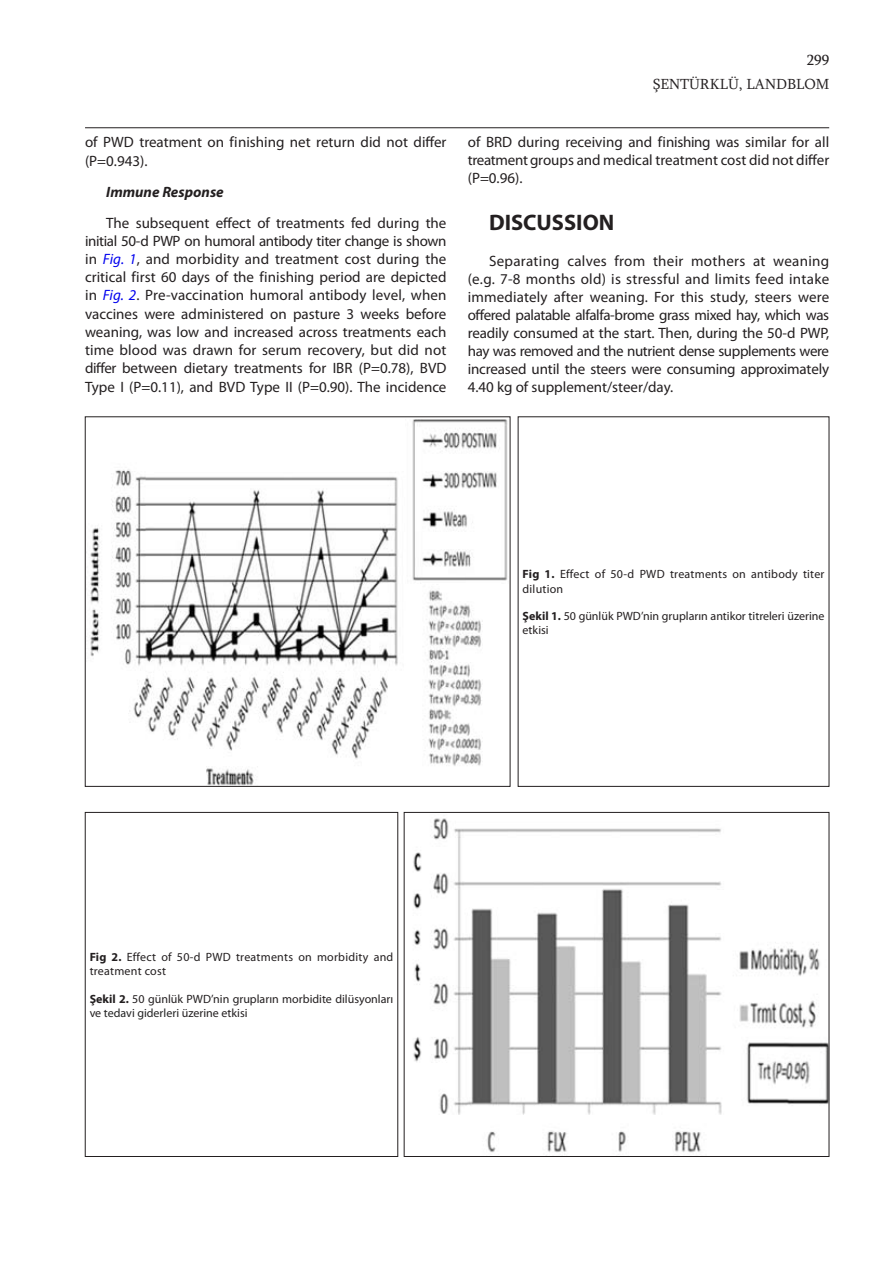
<style>
.page{position:relative;width:893px;height:1263px;background:#fff}
.page>*{position:absolute;margin:0;border:0;box-sizing:border-box;transform-origin:0 0}
.ANA_BASLIK{font:700 22.5px "Myriad Pro";color:#231f20}
.METIN{font:15px/18.1px "Myriad Pro";color:#231f20;text-align:justify}
.UST_BILGI_SAG{font:15px "Sylfaen";color:#231f20}
.METIN-2{font:italic 700 15px "Myriad Pro";color:#231f20}
.sag_numara{font:15px "Sylfaen";color:#231f20}
.METIN-3{font:12px/14.4px "Myriad Pro";color:#231f20}
.METIN-4{font:12px/14.4px "Myriad Pro";letter-spacing:.02em;color:#231f20}
.s1{font-style:italic;color:#0000ef}
.s2{font-weight:700}
.s3{color:#222}
</style>
<div class="page">
<hr style="left:85px;top:127px;width:744px;height:1px;background:#231f20">
<img style="left:90px;top:420px;width:418px;height:364px">
<img style="left:413px;top:818px;width:414px;height:335px">
<div style="left:404px;top:812px;width:425px;height:345px;border:1px solid #231f20"></div>
<div style="left:85px;top:812px;width:313px;height:345px;border:1px solid #231f20"></div>
<p class="METIN" style="left:85px;top:133px;width:363px">of PWD treatment on finishing net return did not differ (P=0.943).</p>
<p class="METIN-2" style="left:106px;top:182px;width:119px">Immune Response</p>
<p class="METIN" style="left:85px;top:213px;width:363px;text-indent:21px">The subsequent effect of treatments fed during the initial 50-d PWP on humoral antibody titer change is shown in <span class="s1">Fig. 1</span>, and morbidity and treatment cost during the critical first 60 days of the finishing period are depicted in <span class="s1">Fig. 2</span>. Pre-vaccination humoral antibody level, when vaccines were administered on pasture 3 weeks before weaning, was low and increased across treatments each time blood was drawn for serum recovery, but did not differ between dietary treatments for IBR (P=0.78), BVD Type I (P=0.11), and BVD Type II (P=0.90). The incidence</p>
<p class="sag_numara" style="left:807px;top:50px;width:24px">299</p>
<p class="UST_BILGI_SAG" style="left:653px;top:74px;width:177px">ŞENTÜRKLÜ, LANDBLOM</p>
<p class="METIN" style="left:468px;top:133px;width:363px">of BRD during receiving and finishing was similar for all treatment groups and medical treatment cost did not differ (P=0.96).</p>
<p class="ANA_BASLIK" style="left:489px;top:208px;width:127px">DISCUSSION</p>
<p class="METIN" style="left:468px;top:252px;width:363px;text-indent:21px">Separating calves from their mothers at weaning (e.g. 7-8 months old) is stressful and limits feed intake immediately after weaning. For this study, steers were offered palatable alfalfa-brome grass mixed hay, which was readily consumed at the start. Then, during the 50-d PWP, hay was removed and the nutrient dense supplements were increased until the steers were consuming approximately 4.40 kg of supplement/steer/day.</p>
<p class="METIN-4" style="left:523px;top:567px;width:303px"><span class="s2">Fig 1.</span> Effect of 50-d PWD treatments on antibody titer dilution</p>
<p class="METIN-3" style="left:523px;top:608px;width:303px"><span class="s2">Şekil 1.</span> 50 günlük PWD’nin grupların antikor <span class="s3">titre</span>leri üzerine etkisi</p>
<p class="METIN-4" style="left:90px;top:949px;width:305px"><span class="s2">Fig 2.</span> Effect of 50-d PWD treatments on morbidity and treatment cost</p>
<p class="METIN-3" style="left:90px;top:991px;width:305px"><span class="s2">Şekil 2.</span> 50 günlük PWD’nin grupların morbidite dilüsyonları ve <span class="s3">tedavi giderleri</span> üzerine etkisi</p>
</div>
